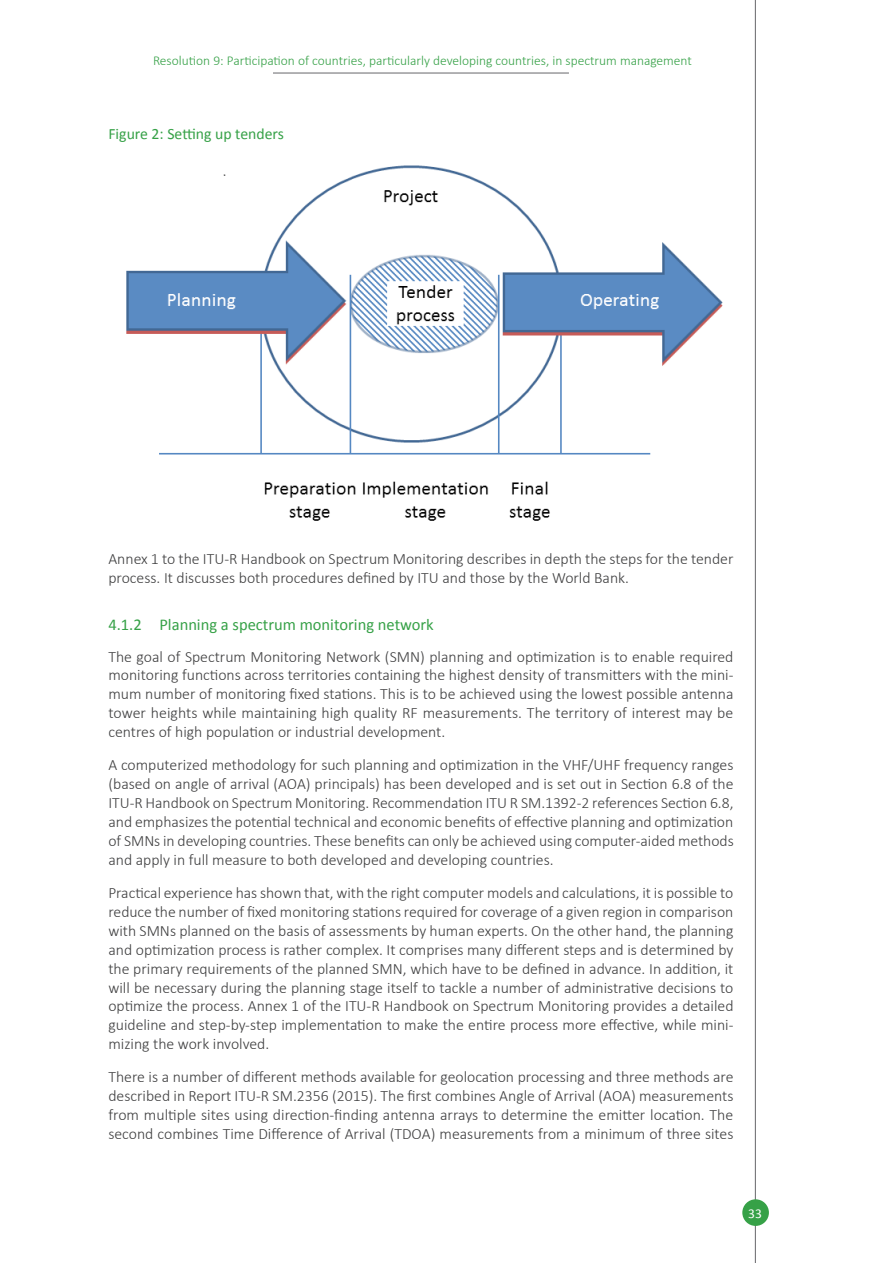
<style>
.page{position:relative;width:893px;height:1263px;background:#fff}
.page>*{position:absolute;margin:0;border:0;box-sizing:border-box;transform-origin:0 0}
.Heading_3{font:16.5px "Calibri";color:#36a147}
.t1{font:300 15.75px/18.9px "Calibri";color:#3e3e3f;text-align:justify}
.Figure_title{font:15.75px "Calibri";color:#36a147}
.t2{font:300 13.5px "Calibri";color:#36a147}
.t3{font:13.5px "Calibri";color:#fff}
</style>
<div class="page">
<hr style="left:755px;top:0;width:1px;height:1263px;background:#67676a">
<div style="left:742px;top:1199px;width:27px;height:27px;background:#36a147;border-radius:50%"></div>
<hr style="left:273px;top:73px;width:296px;height:1px;background:#67676a">
<img style="left:126px;top:165px;width:597px;height:356px">
<p class="t2" style="left:153px;top:52px;width:540px">Resolution 9: Participation of countries, particularly developing countries, in spectrum management</p>
<p class="Figure_title" style="left:108px;top:123px;width:177px">Figure 2: Setting up tenders</p>
<p class="t1" style="left:108px;top:549px;width:626px">Annex 1 to the ITU-R Handbook on Spectrum Monitoring describes in depth the steps for the tender process. It discusses both procedures defined by ITU and those by the World Bank.</p>
<h3 class="Heading_3" style="left:108px;top:613px;width:327px">4.1.2 Planning a spectrum monitoring network</h3>
<p class="t1" style="left:108px;top:647px;width:627px">The goal of Spectrum Monitoring Network (SMN) planning and optimization is to enable required monitoring functions across territories containing the highest density of transmitters with the mini&shy;mum number of monitoring fixed stations. This is to be achieved using the lowest possible antenna tower heights while maintaining high quality RF measurements. The territory of interest may be centres of high population or industrial development.</p>
<p class="t1" style="left:108px;top:755px;width:627px">A computerized methodology for such planning and optimization in the VHF/UHF frequency ranges (based on angle of arrival (AOA) principals) has been developed and is set out in Section 6.8 of the ITU-R Handbook on Spectrum Monitoring. Recommendation ITU R SM.1392-2 references Section 6.8, and emphasizes the potential technical and economic benefits of effective planning and optimization of SMNs in developing countries. These benefits can only be achieved using computer-aided methods and apply in full measure to both developed and developing countries.</p>
<p class="t1" style="left:108px;top:883px;width:627px">Practical experience has shown that, with the right computer models and calculations, it is possible to reduce the number of fixed monitoring stations required for coverage of a given region in comparison with SMNs planned on the basis of assessments by human experts. On the other hand, the planning and optimization process is rather complex. It comprises many different steps and is determined by the primary requirements of the planned SMN, which have to be defined in advance. In addition, it will be necessary during the planning stage itself to tackle a number of administrative decisions to optimize the process. Annex 1 of the ITU-R Handbook on Spectrum Monitoring provides a detailed guideline and step-by-step implementation to make the entire process more effective, while mini&shy;mizing the work involved.</p>
<p class="t1" style="left:108px;top:1067px;width:627px">There is a number of different methods available for geolocation processing and three methods are described in Report ITU-R SM.2356 (2015). The first combines Angle of Arrival (AOA) measurements from multiple sites using direction-finding antenna arrays to determine the emitter location. The second combines Time Difference of Arrival (TDOA) measurements from a minimum of three sites</p>
<p class="t3" style="left:748px;top:1204px;width:15px">33</p>
</div>
